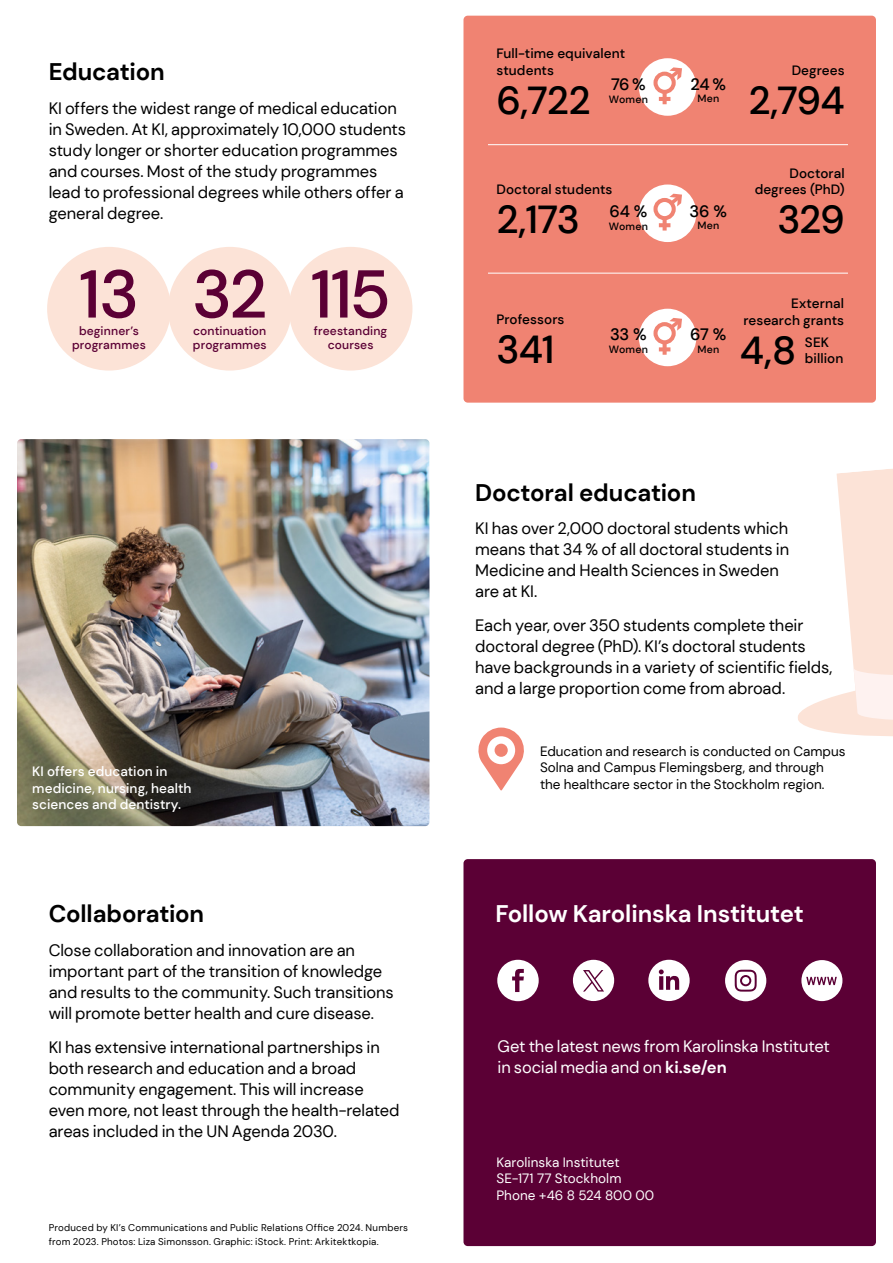
<style>
.page{position:relative;width:893px;height:1263px;background:#fff}
.page>*{position:absolute;margin:0;border:0;box-sizing:border-box;transform-origin:0 0}
.Grafik{font:500 67.5px "DM Sans";letter-spacing:-.035em;color:#5b0035}
.Brödtext{font:500 39px "DM Sans";letter-spacing:-.03em;color:#000}
.liten_text{font:500 39px "DM Sans";color:#000}
.Rubrik_mindre{font:700 24px "DM Sans";letter-spacing:-.01em;color:#000}
.Rubrik_mindre-2{font:700 24px "DM Sans";letter-spacing:-.01em;color:#fff}
.Brödtext-2{font:16.5px/21px "DM Sans";letter-spacing:-.005em;color:#000}
.Brödtext-3{font:16.5px/21px "DM Sans";letter-spacing:-.005em;color:#fff}
.Grafik-2{font:500 16.5px "DM Sans";letter-spacing:-.02em;color:#000}
.liten_text-2{font:13.5px "DM Sans";color:#000}
.liten_text-3{font:500 13.5px/16.5px "DM Sans";letter-spacing:.005em;color:#000}
.liten_text-4{font:500 13.5px "DM Sans";letter-spacing:.005em;color:#fff}
.liten_text-5{font:13.5px "DM Sans";letter-spacing:.005em;color:#fff}
.Grafik-3{font:500 12px/13.5px "DM Sans";letter-spacing:.01em;color:#5b0035}
.Grafik-4{font:500 10.5px "DM Sans";letter-spacing:.015em;color:#000}
.liten_text-6{font:9.75px/13.5px "DM Sans";letter-spacing:.02em;color:#000}
.s1{font-weight:700}
</style>
<div class="page">
<img style="left:17px;top:439px;width:412px;height:387px">
<svg style="left:798px;top:469px;width:95px;height:268px"></svg>
<div style="left:47px;top:247px;width:124px;height:124px;background:#fce3d7;border-radius:50%"></div>
<div style="left:168px;top:247px;width:124px;height:124px;background:#fce3d7;border-radius:50%"></div>
<div style="left:289px;top:247px;width:123px;height:124px;background:#fce3d7;border-radius:50%"></div>
<div style="left:463px;top:859px;width:413px;height:387px;background:#5b0035;border-radius:4px"></div>
<div style="left:463px;top:16px;width:413px;height:387px;background:#f08372;border-radius:4px"></div>
<div style="left:639px;top:185px;width:57px;height:57px;background:#fff;border-radius:50%"></div>
<div style="left:653px;top:198px;width:23px;height:22px;border:4px solid #f08372;border-radius:50%"></div>
<svg style="left:665px;top:194px;width:17px;height:15px"></svg>
<svg style="left:663px;top:219px;width:4px;height:12px"></svg>
<svg style="left:659px;top:223px;width:11px;height:4px"></svg>
<hr style="left:488px;top:144px;width:360px;height:1px;background:#fff">
<hr style="left:488px;top:273px;width:360px;height:1px;background:#fff">
<div style="left:639px;top:309px;width:57px;height:57px;background:#fff;border-radius:50%"></div>
<div style="left:653px;top:322px;width:23px;height:22px;border:4px solid #f08372;border-radius:50%"></div>
<svg style="left:665px;top:318px;width:17px;height:15px"></svg>
<svg style="left:663px;top:343px;width:4px;height:12px"></svg>
<svg style="left:659px;top:347px;width:11px;height:4px"></svg>
<div style="left:639px;top:58px;width:57px;height:58px;background:#fff;border-radius:50%"></div>
<div style="left:653px;top:72px;width:23px;height:22px;border:4px solid #f08372;border-radius:50%"></div>
<svg style="left:665px;top:67px;width:17px;height:16px"></svg>
<svg style="left:663px;top:93px;width:4px;height:11px"></svg>
<hr style="left:659px;top:97px;width:11px;height:4px;background:#f08372">
<svg style="left:478px;top:727px;width:46px;height:63px"></svg>
<div style="left:495px;top:744px;width:13px;height:13px;background:#f08372;border-radius:50%"></div>
<svg style="left:497px;top:960px;width:42px;height:41px"></svg>
<svg style="left:801px;top:960px;width:41px;height:41px"></svg>
<svg style="left:648px;top:960px;width:42px;height:41px"></svg>
<svg style="left:725px;top:960px;width:41px;height:41px"></svg>
<svg style="left:573px;top:960px;width:41px;height:41px"></svg>
<p class="Rubrik_mindre" style="left:49px;top:56px;width:117px">Education</p>
<p class="Brödtext-2" style="left:49px;top:97px;width:359px">KI offers the widest range of medical education in Sweden. At KI, approximately 10,000 students study longer or shorter education programmes and courses. Most of the study programmes lead to professional degrees while others offer a general degree.</p>
<p class="Grafik" style="left:79px;top:252px;width:62px">13</p>
<p class="Grafik-3" style="left:79px;top:324px;width:61px">beginner’s</p>
<p class="Grafik-3" style="left:72px;top:338px;width:75px">programmes</p>
<p class="Grafik" style="left:192px;top:252px;width:77px">32</p>
<p class="Grafik-3" style="left:193px;top:324px;width:75px">continuation programmes</p>
<p class="Grafik" style="left:310px;top:252px;width:82px">115</p>
<p class="Grafik-3" style="left:314px;top:324px;width:75px;text-align:center">freestanding courses</p>
<p class="liten_text-4" style="left:32px;top:763px;width:136px">KI offers education in</p>
<p class="liten_text-4" style="left:32px;top:779px;width:161px">medicine, nursing, health</p>
<p class="liten_text-4" style="left:32px;top:796px;width:150px">sciences and dentistry.</p>
<p class="Rubrik_mindre" style="left:49px;top:899px;width:157px">Collaboration</p>
<p class="Brödtext-2" style="left:49px;top:940px;width:347px">Close collaboration and innovation are an important part of the transition of knowledge and results to the community. Such transitions will promote better health and cure disease.</p>
<p class="Brödtext-2" style="left:49px;top:1036px;width:352px">KI has extensive international partnerships in both research and education and a broad community engagement. This will increase even more, not least through the health-related areas included in the UN Agenda 2030.</p>
<p class="liten_text-6" style="left:49px;top:1221px;width:361px">Produced by KI’s Communications and Public Relations Office 2024. Numbers from 2023. Photos: Liza Simonsson. Graphic: iStock. Print: Arkitektkopia.</p>
<p class="liten_text-3" style="left:496px;top:45px;width:130px">Full-time equivalent students</p>
<p class="Brödtext" style="left:496px;top:76px;width:96px">6,722</p>
<p class="Grafik-2" style="left:611px;top:74px;width:36px">76 %</p>
<p class="Grafik-4" style="left:609px;top:92px;width:40px">Women</p>
<p class="liten_text-3" style="left:496px;top:181px;width:117px">Doctoral students</p>
<p class="liten_text" style="left:496px;top:196px;width:85px">2,173</p>
<p class="Grafik-2" style="left:609px;top:201px;width:39px">64 %</p>
<p class="Grafik-4" style="left:609px;top:219px;width:40px">Women</p>
<p class="liten_text-3" style="left:496px;top:311px;width:70px">Professors</p>
<p class="Brödtext" style="left:496px;top:325px;width:59px">341</p>
<p class="Grafik-2" style="left:610px;top:324px;width:38px">33 %</p>
<p class="Grafik-4" style="left:609px;top:342px;width:40px">Women</p>
<p class="Grafik-2" style="left:691px;top:74px;width:37px">24 %</p>
<p class="Grafik-4" style="left:697px;top:92px;width:23px">Men</p>
<p class="Grafik-2" style="left:690px;top:201px;width:39px">36 %</p>
<p class="Grafik-4" style="left:697px;top:219px;width:23px">Men</p>
<p class="liten_text-3" style="left:792px;top:62px;width:55px">Degrees</p>
<p class="Brödtext" style="left:748px;top:76px;width:98px">2,794</p>
<p class="liten_text-3" style="left:755px;top:165px;width:92px;text-align:right">Doctoral degrees (PhD)</p>
<p class="Brödtext" style="left:777px;top:196px;width:69px">329</p>
<p class="Grafik-2" style="left:690px;top:324px;width:38px">67 %</p>
<p class="Grafik-4" style="left:697px;top:342px;width:23px">Men</p>
<p class="liten_text-3" style="left:791px;top:295px;width:54px">External</p>
<p class="liten_text-3" style="left:743px;top:312px;width:102px">research grants</p>
<p class="Brödtext" style="left:740px;top:326px;width:58px">4,8</p>
<p class="liten_text-3" style="left:805px;top:334px;width:40px">SEK billion</p>
<p class="Rubrik_mindre" style="left:475px;top:477px;width:222px">Doctoral education</p>
<p class="Brödtext-2" style="left:475px;top:518px;width:315px">KI has over 2,000 doctoral students which means that 34 % of all doctoral students in<br>Medicine and Health Sciences in Sweden are at KI.</p>
<p class="Brödtext-2" style="left:475px;top:615px;width:359px">Each year, over 350 students complete their doctoral degree (PhD). KI’s doctoral students have backgrounds in a variety of scientific fields, and a large proportion come from abroad.</p>
<p class="liten_text-2" style="left:540px;top:743px;width:307px">Education and research is conducted on Campus</p>
<p class="liten_text-2" style="left:540px;top:759px;width:285px">Solna and Campus Flemingsberg, and through</p>
<p class="liten_text-2" style="left:540px;top:776px;width:286px">the healthcare sector in the Stockholm region.</p>
<p class="Rubrik_mindre-2" style="left:495px;top:899px;width:310px">Follow Karolinska Institutet</p>
<p class="Brödtext-3" style="left:497px;top:1036px;width:334px">Get the latest news from Karolinska Institutet in social media and on <span class="s1">ki.se/en</span></p>
<p class="liten_text-5" style="left:496px;top:1153px;width:125px">Karolinska Institutet</p>
<p class="liten_text-5" style="left:496px;top:1170px;width:127px">SE-171 77 Stockholm</p>
<p class="liten_text-5" style="left:496px;top:1186px;width:159px">Phone +46 8 524 800 00</p>
</div>
